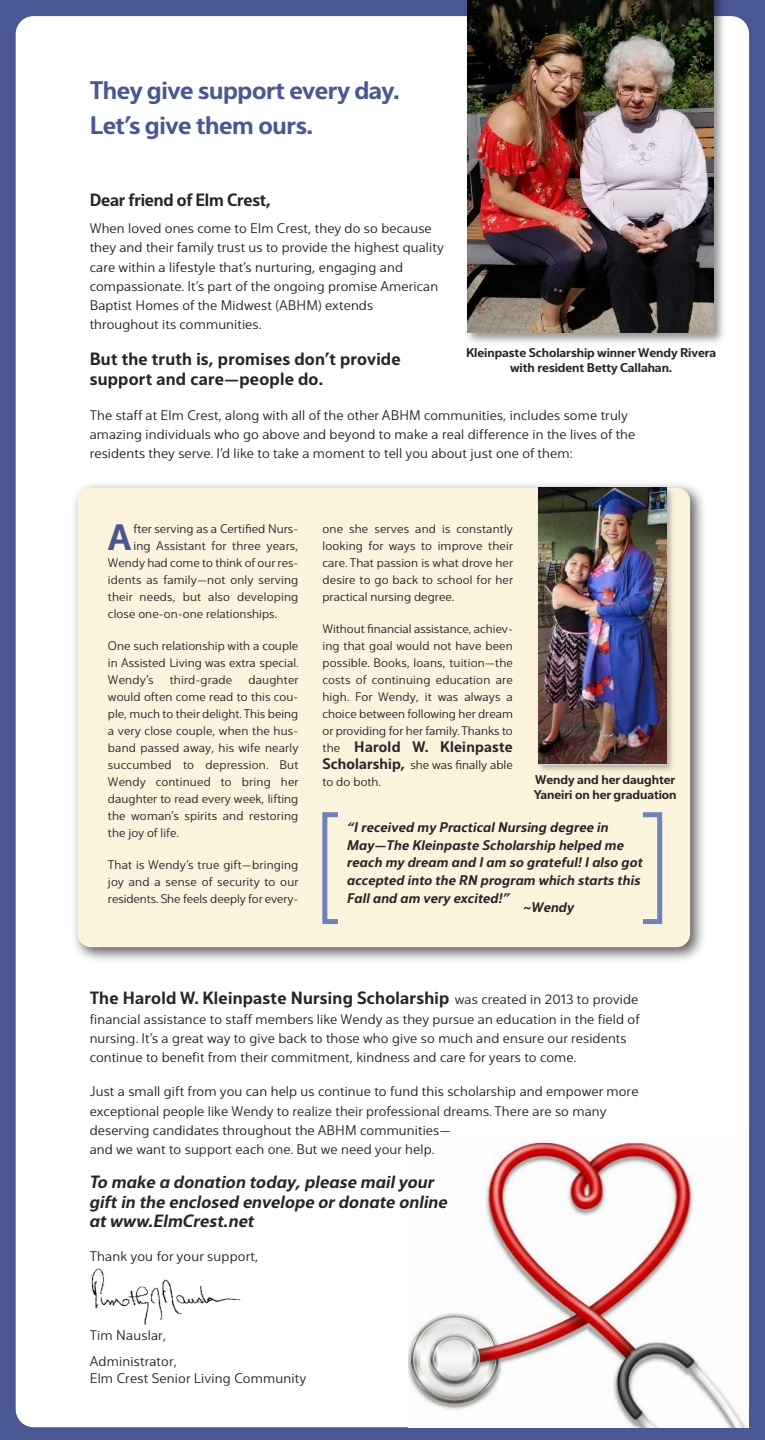
<style>
.page{position:relative;width:765px;height:1440px;background:#4a5795}
.page>*{position:absolute;margin:0;border:0;box-sizing:border-box;transform-origin:0 0}
.t1{font:600 36.12px "Interval Next";color:#4a5795}
.t2{font:600 25px/35px "Interval Next";letter-spacing:-.015em;color:#4a5795}
.t3{font:600 17.5px/20.5px "Interval Next";letter-spacing:.015em;color:#272526}
.t4{font:italic 600 17.5px/19.2px "Interval Next";letter-spacing:.01em;color:#272526}
.t5{font:600 17.5px "Interval Next";letter-spacing:-.01em;color:#272526}
.t6{font:600 15px "Interval Next";letter-spacing:.02em;color:#272526}
.t7{font:13.75px/19.2px "Interval Next";letter-spacing:.01em;color:#272526}
.t8{font:italic 600 13.75px/17.8px "Interval Next";letter-spacing:.015em;color:#272526}
.t9{font:600 12.5px/15px "Interval Next";letter-spacing:-.005em;color:#272526;text-align:center}
.t10{font:12.25px/17px "Interval Next";letter-spacing:.005em;color:#272526;text-align:justify}
.s1{font-weight:400;font-size:12.25px}
.s2{font-weight:600;font-size:15px}
.s3{font-weight:400;font-size:13.75px}
</style>
<div class="page">
<div style="left:16px;top:16px;width:733px;height:1411px;background:#fff;border-radius:18px"></div>
<img style="left:74px;top:484px;width:630px;height:477px">
<div style="left:78px;top:488px;width:612px;height:459px;background:#fcf3dc;border-radius:13px"></div>
<img style="left:409px;top:1142px;width:340px;height:285px">
<img style="left:462px;top:0;width:267px;height:343px">
<img style="left:467px;top:0;width:246px;height:333px">
<img style="left:534px;top:484px;width:144px;height:287px">
<img style="left:539px;top:488px;width:127px;height:276px">
<div style="left:322px;top:812px;width:340px;height:112px;border:5px solid #6c83bb"></div>
<div style="left:339px;top:805px;width:304px;height:126px;background:#fcf3dc"></div>
<img style="left:91px;top:1268px;width:150px;height:57px">
<h2 class="t2" style="left:90px;top:75px;width:311px">They give support every day.<br>Let’s give them ours.</h2>
<p class="t5" style="left:90px;top:194px;width:183px">Dear friend of Elm Crest,</p>
<p class="t7" style="left:90px;top:220px;width:356px">When loved ones come to Elm Crest, they do so because they and their family trust us to provide the highest quality care within a lifestyle that’s nurturing, engaging and compassionate. It’s part of the ongoing promise American Baptist Homes of the Midwest (ABHM) extends throughout its communities.</p>
<p class="t3" style="left:90px;top:350px;width:313px">But the truth is, promises don’t provide support and care—people do.</p>
<p class="t7" style="left:90px;top:406px;width:547px">The staff at Elm Crest, along with all of the other ABHM communities, includes some truly amazing individuals who go above and beyond to make a real difference in the lives of the residents they serve. I’d like to take a moment to tell you about just one of them:</p>
<p class="t9" style="left:466px;top:347px;width:252px">Kleinpaste Scholarship winner Wendy Rivera with resident Betty Callahan.</p>
<h1 class="t1" style="left:108px;top:524px;width:25px">A</h1>
<p class="t10" style="left:133px;top:521px;width:166px">fter serving as a Certified Nurs-</p>
<p class="t10" style="left:133px;top:538px;width:166px">ing Assistant for three years,</p>
<p class="t10" style="left:108px;top:555px;width:192px">Wendy had come to think of our res-</p>
<p class="t10" style="left:108px;top:572px;width:192px">idents as family—not only serving</p>
<p class="t10" style="left:108px;top:589px;width:192px">their needs, but also developing</p>
<p class="t10" style="left:108px;top:606px;width:171px">close one-on-one relationships.</p>
<p class="t10" style="left:108px;top:638px;width:193px">One such relationship with a couple in Assisted Living was extra special.<br>Wendy’s</p>
<p class="t10" style="left:108px;top:672px;width:192px;text-indent:140px">daughter would often come read to this cou&shy;ple, much to their delight.This being a very close couple, when the hus&shy;band passed away, his wife nearly succumbed to depression. But Wendy continued to bring her daughter to read every week, lifting the woman’s spirits and restoring the joy of life.</p>
<p class="t10" style="left:108px;top:857px;width:192px">That is Wendy’s true gift—bringing joy and a sense of security to our residents. She feels deeply for every-</p>
<p class="t10" style="left:170px;top:672px;width:64px">third-grade</p>
<p class="t10" style="left:322px;top:521px;width:192px">one she serves and is constantly looking for ways to improve their care. That passion is what drove her desire to go back to school for her practical nursing degree.</p>
<p class="t10" style="left:322px;top:621px;width:192px">Without financial assistance, achiev&shy;ing that goal would not have been possible. Books, loans, tuition—the costs of continuing education are high. For Wendy, it was always a choice between following her dream or providing for her family.Thanks to</p>
<p class="t6" style="left:322px;top:741px;width:192px"><span class="s1">the</span> Harold W. Kleinpaste</p>
<p class="t10" style="left:322px;top:757px;width:192px"><span class="s2">Scholarship,</span> she was finally able to do both.</p>
<p class="t9" style="left:534px;top:773px;width:144px;text-align:left">Wendy and her daughter<br>Yaneiri on her graduation</p>
<p class="t8" style="left:347px;top:819px;width:297px">“I received my Practical Nursing degree in May—The Kleinpaste Scholarship helped me reach my dream and I am so grateful! I also got accepted into the RN program which starts this Fall and am very excited!”</p>
<p class="t8" style="left:523px;top:899px;width:52px">~Wendy</p>
<p class="t3" style="left:90px;top:989px;width:550px">The Harold W. Kleinpaste Nursing Scholarship <span class="s3">was created in 2013 to provide</span></p>
<p class="t7" style="left:90px;top:1010px;width:552px">financial assistance to staff members like Wendy as they pursue an education in the field of nursing. It’s a great way to give back to those who give so much and ensure our residents continue to benefit from their commitment, kindness and care for years to come.</p>
<p class="t7" style="left:90px;top:1083px;width:550px">Just a small gift from you can help us continue to fund this scholarship and empower more exceptional people like Wendy to realize their professional dreams. There are so many deserving candidates throughout the ABHM communities—<br>and we want to support each one. But we need your help.</p>
<p class="t4" style="left:90px;top:1174px;width:360px">To make a donation today, please mail your gift in the enclosed envelope or donate online at www.ElmCrest.net</p>
<p class="t7" style="left:90px;top:1248px;width:170px">Thank you for your support,</p>
<p class="t7" style="left:90px;top:1323px;width:89px;line-height:26.8px">Tim Nauslar,<br>Administrator,</p>
<p class="t7" style="left:90px;top:1370px;width:218px">Elm Crest Senior Living Community</p>
</div>
